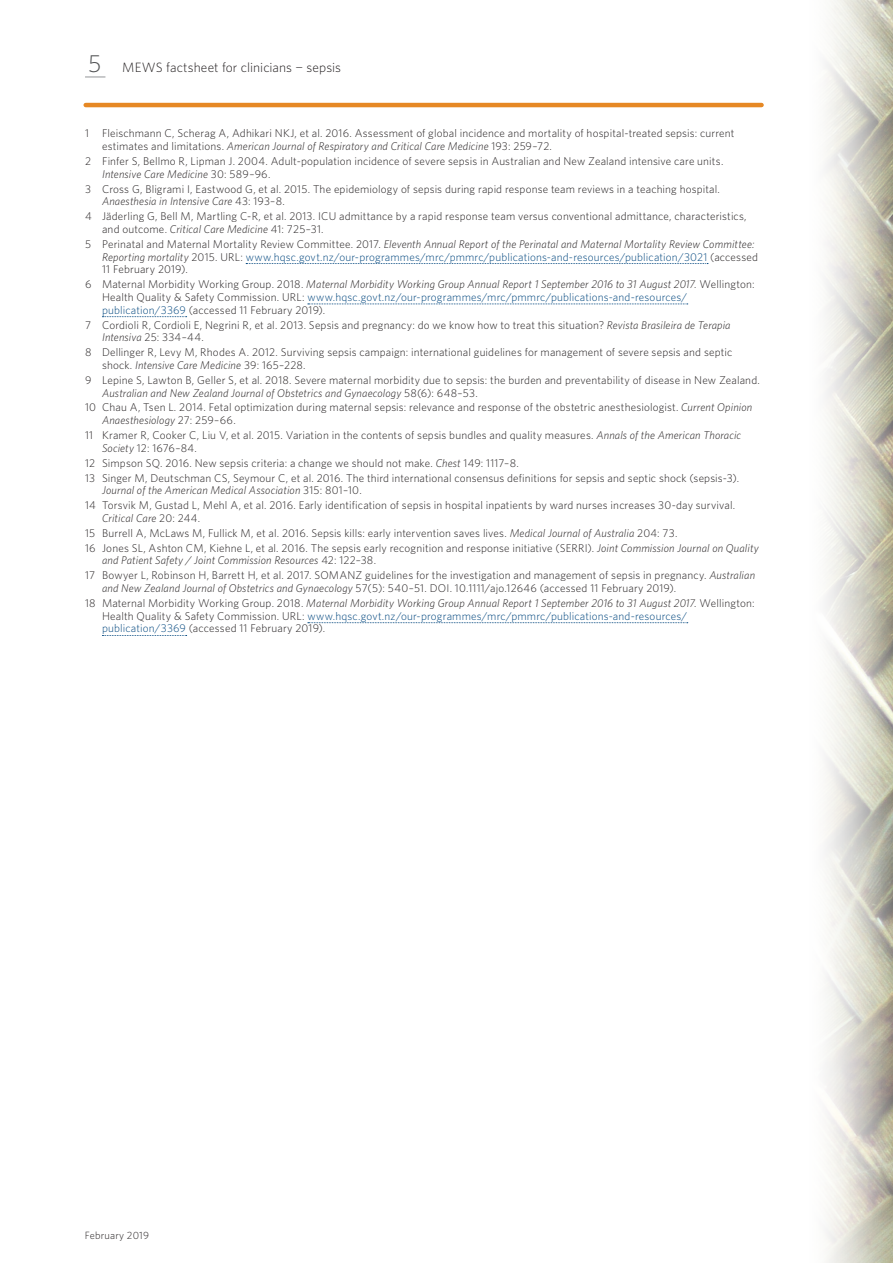
<style>
.page{position:relative;width:893px;height:1263px;background:#fff}
.page>*{position:absolute;margin:0;border:0;box-sizing:border-box;transform-origin:0 0}
.t1{font:300 13.5px "Whitney";letter-spacing:.005em;color:#231f20}
.t2{font:300 11.25px/12.8px "Whitney";letter-spacing:.01em;color:#231f20}
.t3{font:italic 300 11.25px/12.8px "Whitney";letter-spacing:.01em;color:#231f20}
.t4{font:300 11.25px/12.8px "Whitney";letter-spacing:.015em;color:#00467e}
.t5{font:300 10.5px "Whitney";letter-spacing:.015em;color:#231f20}
.s1{font-size:24.75px;color:#545557}
.s2{font-style:italic}
.s3{font-style:normal}
.s4{font-style:normal;color:#00467e}
.s5{color:#00467e}
.s6{color:#231f20}
</style>
<div class="page">
<img style="left:825px;top:0;width:68px;height:1263px">
<svg style="left:85px;top:77px;width:20px;height:1px"></svg>
<hr style="left:86px;top:103px;width:676px;height:4px;background:#e68824">
<svg style="left:246px;top:263px;width:462px;height:1px"></svg>
<svg style="left:308px;top:304px;width:380px;height:1px"></svg>
<svg style="left:102px;top:316px;width:85px;height:1px"></svg>
<svg style="left:308px;top:622px;width:380px;height:1px"></svg>
<svg style="left:102px;top:635px;width:85px;height:1px"></svg>
<p class="t1" style="left:88px;top:59px;width:254px"><span class="s1">5</span> MEWS factsheet for clinicians − sepsis</p>
<p class="t2" style="left:102px;top:127px;width:634px;text-indent:-17px">1 Fleischmann C, Scherag A, Adhikari NKJ, et al. 2016. Assessment of global incidence and mortality of hospital-treated sepsis: current estimates and limitations. <span class="s2">American Journal of Respiratory and Critical Care Medicine</span> 193: 259–72.</p>
<p class="t2" style="left:102px;top:154px;width:623px;text-indent:-17px">2 Finfer S, Bellmo R, Lipman J. 2004. Adult-population incidence of severe sepsis in Australian and New Zealand intensive care units.<br><span class="s2">Intensive Care Medicine</span> 30: 589–96.</p>
<p class="t2" style="left:102px;top:182px;width:619px;text-indent:-17px">3 Cross G, Bligrami I, Eastwood G, et al. 2015. The epidemiology of sepsis during rapid response team reviews in a teaching hospital.<br><span class="s2">Anaesthesia in Intensive Care</span> 43: 193–8.</p>
<p class="t2" style="left:102px;top:209px;width:646px;text-indent:-17px">4 Jäderling G, Bell M, Martling C-R, et al. 2013. ICU admittance by a rapid response team versus conventional admittance, characteristics, and outcome. <span class="s2">Critical Care Medicine</span> 41: 725–31.</p>
<p class="t3" style="left:102px;top:237px;width:657px;text-indent:-17px"><span class="s3">5 Perinatal and Maternal Mortality Review Committee. 2017.</span> Eleventh Annual Report of the Perinatal and Maternal Mortality Review Committee:<br>Reporting mortality <span class="s3">2015. URL:</span> <span class="s4">www.hqsc.govt.nz/our-programmes/mrc/pmmrc/publications-and-resources/publication/3021</span> <span class="s3">(accessed<br>11 February 2019).</span></p>
<p class="t2" style="left:102px;top:277px;width:654px;text-indent:-17px">6 Maternal Morbidity Working Group. 2018. <span class="s2">Maternal Morbidity Working Group Annual Report 1 September 2016 to 31 August 2017.</span> Wellington:<br>Health Quality &amp; Safety Commission. URL: <span class="s5">www.hqsc.govt.nz/our-programmes/mrc/pmmrc/publications-and-resources/ publication/3369</span> (accessed 11 February 2019).</p>
<p class="t2" style="left:102px;top:318px;width:630px;text-indent:-17px">7 Cordioli R, Cordioli E, Negrini R, et al. 2013. Sepsis and pregnancy: do we know how to treat this situation? <span class="s2">Revista Brasileira de Terapia<br>Intensiva</span> 25: 334–44.</p>
<p class="t2" style="left:102px;top:345px;width:632px;text-indent:-17px">8 Dellinger R, Levy M, Rhodes A. 2012. Surviving sepsis campaign: international guidelines for management of severe sepsis and septic shock. <span class="s2">Intensive Care Medicine</span> 39: 165–228.</p>
<p class="t2" style="left:102px;top:373px;width:659px;text-indent:-17px">9 Lepine S, Lawton B, Geller S, et al. 2018. Severe maternal morbidity due to sepsis: the burden and preventability of disease in New Zealand.<br><span class="s2">Australian and New Zealand Journal of Obstetrics and Gynaecology</span> 58(6): 648–53.</p>
<p class="t2" style="left:102px;top:401px;width:652px;text-indent:-17px">10 Chau A, Tsen L. 2014. Fetal optimization during maternal sepsis: relevance and response of the obstetric anesthesiologist. <span class="s2">Current Opinion<br>Anaesthesiology</span> 27: 259–66.</p>
<p class="t2" style="left:102px;top:428px;width:641px;text-indent:-17px">11 Kramer R, Cooker C, Liu V, et al. 2015. Variation in the contents of sepsis bundles and quality measures. <span class="s2">Annals of the American Thoracic<br>Society</span> 12: 1676–84.</p>
<p class="t2" style="left:85px;top:455px;width:655px;line-height:14.9px">12 Simpson SQ. 2016. New sepsis criteria: a change we should not make. <span class="s2">Chest</span> 149: 1117–8.<br>13 Singer M, Deutschman CS, Seymour C, et al. 2016. The third international consensus definitions for sepsis and septic shock (sepsis-3).</p>
<p class="t2" style="left:85px;top:482px;width:652px;line-height:14.9px;text-indent:17px"><span class="s2">Journal of the American Medical Association</span> 315: 801–10.<br>14 Torsvik M, Gustad L, Mehl A, et al. 2016. Early identification of sepsis in hospital inpatients by ward nurses increases 30-day survival.</p>
<p class="t2" style="left:85px;top:510px;width:675px;line-height:14.9px;text-indent:17px"><span class="s2">Critical Care</span> 20: 244.<br>15 Burrell A, McLaws M, Fullick M, et al. 2016. Sepsis kills: early intervention saves lives. <span class="s2">Medical Journal of Australia</span> 204: 73.<br>16 Jones SL, Ashton CM, Kiehne L, et al. 2016. The sepsis early recognition and response initiative (SERRI). <span class="s2">Joint Commission Journal on Quality</span></p>
<p class="t2" style="left:85px;top:553px;width:671px;line-height:14.9px;text-indent:17px"><span class="s2">and Patient Safety / Joint Commission Resources</span> 42: 122–38.<br>17 Bowyer L, Robinson H, Barrett H, et al. 2017. SOMANZ guidelines for the investigation and management of sepsis in pregnancy. <span class="s2">Australian</span></p>
<p class="t3" style="left:85px;top:580px;width:671px;line-height:14.9px;text-indent:17px">and New Zealand Journal of Obstetrics and Gynaecology <span class="s3">57(5): 540–51. DOI. 10.1111/ajo.12646 (accessed 11 February 2019).<br>18 Maternal Morbidity Working Group. 2018.</span> Maternal Morbidity Working Group Annual Report 1 September 2016 to 31 August 2017. <span class="s3">Wellington:</span></p>
<p class="t4" style="left:102px;top:609px;width:587px"><span class="s6">Health Quality &amp; Safety Commission. URL:</span> www.hqsc.govt.nz/our-programmes/mrc/pmmrc/publications-and-resources/ publication/3369 <span class="s6">(accessed 11 February 2019).</span></p>
<p class="t5" style="left:85px;top:1228px;width:66px">February 2019</p>
</div>
